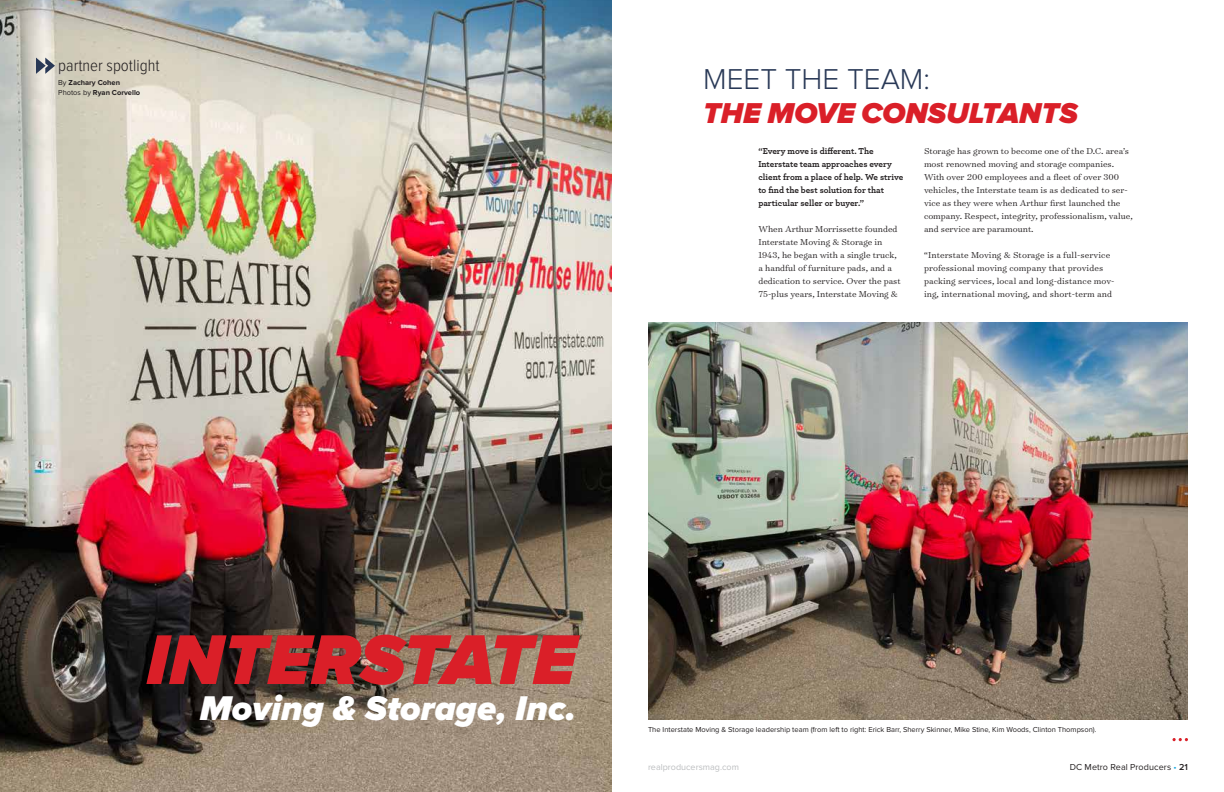
<style>
.page{position:relative;width:1224px;height:792px;background:#fff}
.page>*{position:absolute;margin:0;border:0;box-sizing:border-box;transform-origin:0 0}
.t1{font:italic 900 73px "Proxima Nova";color:#da1f28}
.t2{font:italic 900 35.6px "Proxima Nova";color:#fff}
.t3{font:italic 900 29.8px "Proxima Nova";color:#da1f28}
.t4{font:300 29.8px "Proxima Nova";color:#283856}
.t5{font:300 17px "Proxima Nova Cond";color:#231f20}
.t6{font:300 9.8px/13px "Surveyor Text";color:#231f20}
.t7{font:700 9px/13px "Archer Pro";color:#231f20}
.t8{font:9px "Proxima Nova";letter-spacing:.01em;color:#231f20}
.t9{font:9px "Proxima Nova";color:#bcbec0}
.t10{font:7.5px "Proxima Nova";color:#231f20}
.t11{font:700 7.5px/10px "Proxima Nova";color:#231f20}
.s1{font-weight:400}
.s2{color:#19a8e0}
.s3{font-weight:600}
</style>
<div class="page">
<img style="left:648px;top:323px;width:540px;height:397px">
<img style="left:0;top:0;width:612px;height:792px">
<svg style="left:36px;top:58px;width:19px;height:16px"></svg>
<svg style="left:1173px;top:738px;width:15px;height:3px"></svg>
<h3 class="t5" style="left:58px;top:58px;width:103px">partner spotlight</h3>
<p class="t11" style="left:58px;top:78px;width:83px"><span class="s1">By</span> Zachary Cohen<br><span class="s1">Photos by</span> Ryan Corvello</p>
<h3 class="t4" style="left:703px;top:65px;width:228px">MEET THE TEAM:</h3>
<h3 class="t3" style="left:703px;top:96px;width:376px">THE MOVE CONSULTANTS</h3>
<p class="t7" style="left:758px;top:144px;width:146px">“Every move is different. The<br>Interstate team approaches every client from a place of help. We strive to find the best solution for that particular seller or buyer.”</p>
<p class="t6" style="left:758px;top:222px;width:144px">When Arthur Morrissette founded Interstate Moving &amp; Storage in 1943, he began with a single truck, a handful of furniture pads, and a dedication to service. Over the past 75-plus years, Interstate Moving &amp;</p>
<p class="t6" style="left:924px;top:144px;width:210px">Storage has grown to become one of the D.C. area’s most renowned moving and storage companies.<br>With over 200 employees and a fleet of over 300 vehicles, the Interstate team is as dedicated to ser&shy;vice as they were when Arthur first launched the company. Respect, integrity, professionalism, value, and service are paramount.</p>
<p class="t6" style="left:924px;top:248px;width:192px">“Interstate Moving &amp; Storage is a full-service professional moving company that provides packing services, local and long-distance mov&shy;ing, international moving, and short-term and</p>
<h1 class="t1" style="left:146px;top:618px;width:431px">INTERSTATE</h1>
<h2 class="t2" style="left:200px;top:688px;width:378px">Moving &amp; Storage, Inc.</h2>
<p class="t10" style="left:648px;top:725px;width:450px">The Interstate Moving &amp; Storage leadership team (from left to right: Erick Barr, Sherry Skinner, Mike Stine, Kim Woods, Clinton Thompson).</p>
<p class="t9" style="left:648px;top:762px;width:92px">realproducersmag.com</p>
<p class="t8" style="left:1070px;top:762px;width:120px">DC Metro Real Producers <span class="s2">•</span> <span class="s3">21</span></p>
</div>
